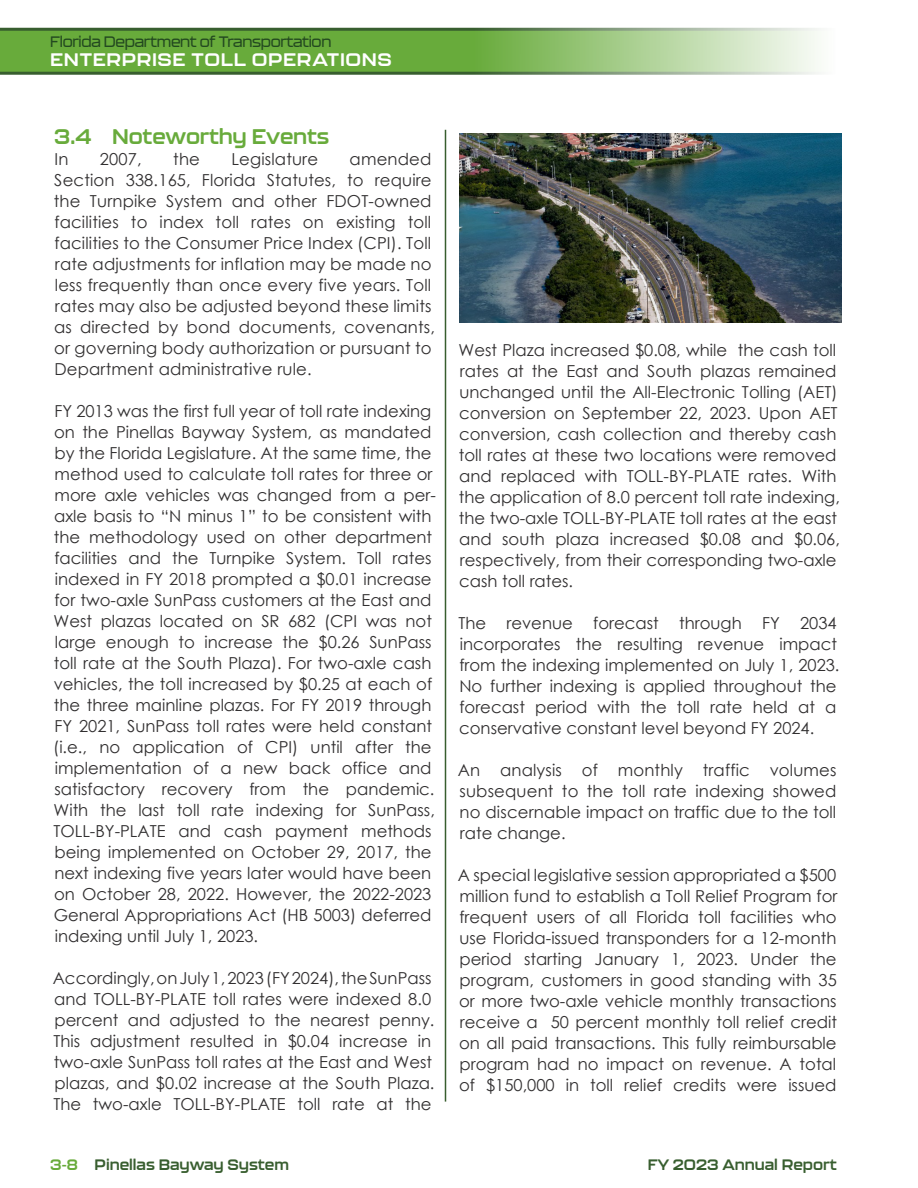
<style>
.page{position:relative;width:918px;height:1188px;background:#fff}
.page>*{position:absolute;margin:0;border:0;box-sizing:border-box;transform-origin:0 0}
.Head_1{font:700 21px "Kallisto";letter-spacing:-.01em;color:#68ab3b}
.t1{font:700 18px "Kallisto";letter-spacing:.03em;color:#fff;scale:1.05 1}
.Regular_text{font:16.5px/21px "Century Gothic";color:#312f30}
.t2{font:700 15px "Kallisto";color:#385e2f}
.t3{font:500 15px "Kallisto";letter-spacing:-.02em;color:#234920}
.s1{color:#68ab3b}
</style>
<div class="page">
<svg style="left:0;top:28px;width:819px;height:47px;background:#81b460"></svg>
<hr style="left:445px;top:130px;width:1px;height:972px;background:#385e2f">
<img style="left:459px;top:133px;width:382px;height:190px">
<p class="t3" style="left:50px;top:33px;width:283px">Florida Department of Transportation</p>
<p class="t1" style="left:50px;top:49px;width:327px">ENTERPRISE TOLL OPERATIONS</p>
<p class="Head_1" style="left:54px;top:124px;width:276px">3.4 Noteworthy Events</p>
<p class="Regular_text" style="left:55px;top:148px;width:15px">In</p>
<p class="Regular_text" style="left:100px;top:148px;width:43px">2007,</p>
<p class="Regular_text" style="left:173px;top:148px;width:28px">the</p>
<p class="Regular_text" style="left:231px;top:148px;width:88px">Legislature</p>
<p class="Regular_text" style="left:54px;top:148px;width:383px;text-indent:296px">amended Section 338.165, Florida Statutes, to require the Turnpike System and other FDOT-owned facilities to index toll rates on existing toll facilities to the Consumer Price Index (CPI). Toll rate adjustments for inflation may be made no less frequently than once every five years. Toll rates may also be adjusted beyond these limits as directed by bond documents, covenants, or governing body authorization or pursuant to Department administrative rule.</p>
<p class="Regular_text" style="left:53px;top:400px;width:384px">FY 2013 was the first full year of toll rate indexing on the Pinellas Bayway System, as mandated by the Florida Legislature. At the same time, the method used to calculate toll rates for three or more axle vehicles was changed from a per&shy;axle basis to “N minus 1” to be consistent with the methodology used on other department facilities and the Turnpike System. Toll rates indexed in FY 2018 prompted a $0.01 increase for two-axle SunPass customers at the East and West plazas located on SR 682 (CPI was not large enough to increase the $0.26 SunPass toll rate at the South Plaza). For two-axle cash vehicles, the toll increased by $0.25 at each of the three mainline plazas. For FY 2019 through FY 2021, SunPass toll rates were held constant (i.e., no application of CPI) until after the implementation of a new back office and satisfactory recovery from the pandemic.<br>With the last toll rate indexing for SunPass, TOLL-BY-PLATE and cash payment methods being implemented on October 29, 2017, the next indexing five years later would have been on October 28, 2022. However, the 2022-2023<br>General Appropriations Act (HB 5003) deferred indexing until July 1, 2023.</p>
<p class="Regular_text" style="left:53px;top:967px;width:383px">Accordingly, on July 1, 2023 (FY 2024), the SunPass and TOLL-BY-PLATE toll rates were indexed 8.0 percent and adjusted to the nearest penny.<br>This adjustment resulted in $0.04 increase in two-axle SunPass toll rates at the East and West plazas, and $0.02 increase at the South Plaza.<br>The two-axle TOLL-BY-PLATE toll rate at the</p>
<p class="Regular_text" style="left:459px;top:340px;width:383px">West Plaza increased $0.08, while the cash toll rates at the East and South plazas remained unchanged until the All-Electronic Tolling (AET) conversion on September 22, 2023. Upon AET conversion, cash collection and thereby cash toll rates at these two locations were removed and replaced with TOLL-BY-PLATE rates. With the application of 8.0 percent toll rate indexing, the two-axle TOLL-BY-PLATE toll rates at the east and south plaza increased $0.08 and $0.06, respectively, from their corresponding two-axle cash toll rates.</p>
<p class="Regular_text" style="left:458px;top:613px;width:383px">The revenue forecast through FY 2034 incorporates the resulting revenue impact from the indexing implemented on July 1, 2023.<br>No further indexing is applied throughout the forecast period with the toll rate held at a conservative constant level beyond FY 2024.</p>
<p class="Regular_text" style="left:458px;top:760px;width:380px;text-align:justify">An analysis of monthly traffic volumes subsequent to the toll rate indexing showed no discernable impact on traffic due to the toll rate change.</p>
<p class="Regular_text" style="left:458px;top:865px;width:381px;text-align:justify">A special legislative session appropriated a $500 million fund to establish a Toll Relief Program for frequent users of all Florida toll facilities who use Florida-issued transponders for a 12-month period starting January 1, 2023. Under the program, customers in good standing with 35 or more two-axle vehicle monthly transactions receive a 50 percent monthly toll relief credit on all paid transactions. This fully reimbursable program had no impact on revenue. A total of $150,000 in toll relief credits were issued</p>
<p class="t2" style="left:50px;top:1155px;width:240px"><span class="s1">3-8</span> Pinellas Bayway System</p>
<p class="t2" style="left:648px;top:1155px;width:191px">FY 2023 Annual Report</p>
</div>
